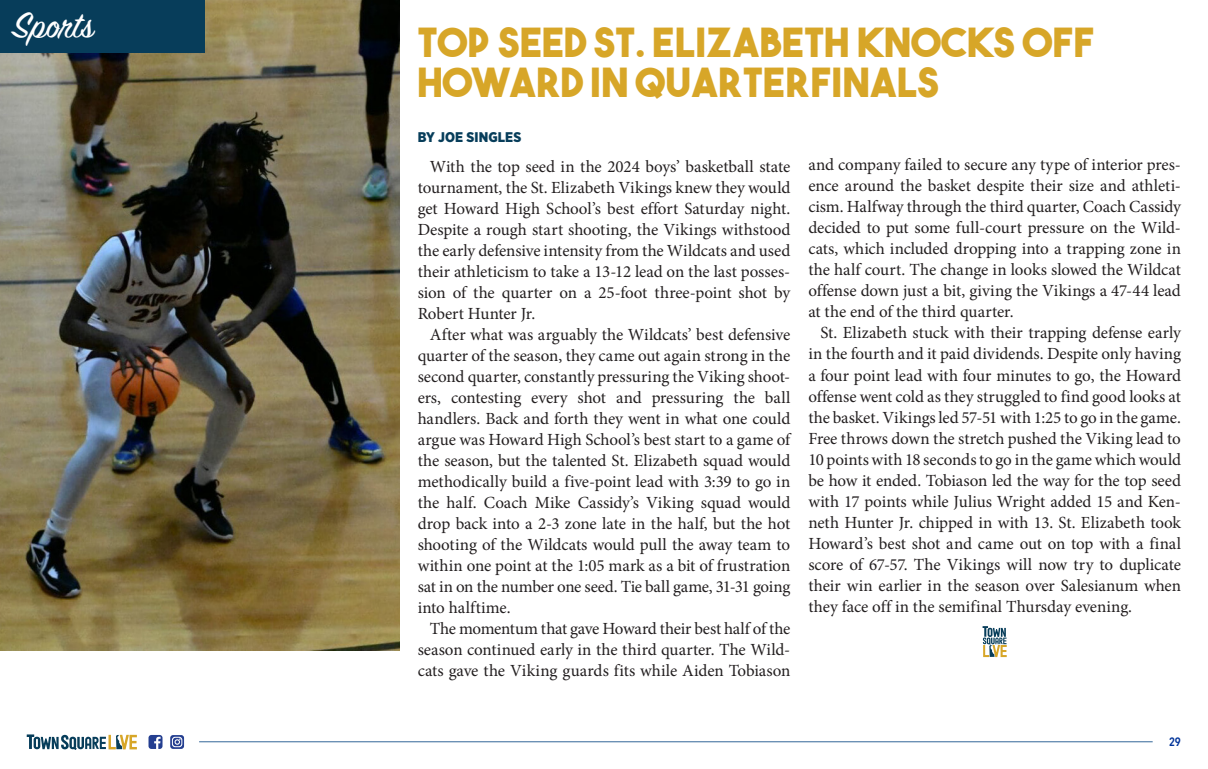
<style>
.page{position:relative;width:1208px;height:769px;background:#fff}
.page>*{position:absolute;margin:0;border:0;box-sizing:border-box;transform-origin:0 0}
.t1{font:40px/40px "The Bold Font";letter-spacing:.01em;color:#d7a628}
.t2{font:40px "Sign Painter House Script";color:#fff}
.body_copy{font:17px/21px "Minion Pro";letter-spacing:-.01em;color:#231f20;text-align:justify}
.t3{font:900 14px "Gotham Narrow";letter-spacing:.005em;color:#073d5a}
.t4{font:600 12px "Avenir Next Condensed";color:#039}
</style>
<div class="page">
<img style="left:0;top:0;width:399px;height:650px">
<hr style="left:199px;top:740px;width:953px;height:1px;background:#369">
<svg style="left:148px;top:735px;width:14px;height:13px"></svg>
<svg style="left:170px;top:735px;width:14px;height:13px"></svg>
<svg style="left:27px;top:734px;width:110px;height:15px"></svg>
<div style="left:0;top:0;width:204px;height:52px;background:#073d5a"></div>
<svg style="left:982px;top:626px;width:24px;height:30px"></svg>
<div style="left:397px;top:6px;width:717px;height:114px;background:#fff"></div>
<p class="t2" style="left:13px;top:0;width:82px">Sports</p>
<p class="t1" style="left:417px;top:22px;width:677px">TOP SEED ST. ELIZABETH KNOCKS OFF<br>HOWARD IN QUARTERFINALS</p>
<p class="t3" style="left:417px;top:127px;width:105px">BY JOE SINGLES</p>
<p class="body_copy" style="left:417px;top:156px;width:374px;text-indent:12px">With the top seed in the 2024 boys’ basketball state tournament, the St. Elizabeth Vikings knew they would get Howard High School’s best effort Saturday night.<br>Despite a rough start shooting, the Vikings withstood the early defensive intensity from the Wildcats and used their athleticism to take a 13-12 lead on the last posses&shy;sion of the quarter on a 25-foot three-point shot by Robert Hunter Jr.</p>
<p class="body_copy" style="left:417px;top:324px;width:374px;text-indent:12px">After what was arguably the Wildcats’ best defensive quarter of the season, they came out again strong in the second quarter, constantly pressuring the Viking shoot&shy;ers, contesting every shot and pressuring the ball handlers. Back and forth they went in what one could argue was Howard High School’s best start to a game of the season, but the talented St. Elizabeth squad would methodically build a five-point lead with 3:39 to go in the half. Coach Mike Cassidy’s Viking squad would drop back into a 2-3 zone late in the half, but the hot shooting of the Wildcats would pull the away team to within one point at the 1:05 mark as a bit of frustration sat in on the number one seed. Tie ball game, 31-31 going into halftime.</p>
<p class="body_copy" style="left:417px;top:617px;width:374px;text-indent:12px">The momentum that gave Howard their best half of the season continued early in the third quarter. The Wild&shy;cats gave the Viking guards fits while Aiden Tobiason</p>
<p class="body_copy" style="left:808px;top:154px;width:374px">and company failed to secure any type of interior pres&shy;ence around the basket despite their size and athleti&shy;cism. Halfway through the third quarter, Coach Cassidy decided to put some full-court pressure on the Wild&shy;cats, which included dropping into a trapping zone in the half court. The change in looks slowed the Wildcat offense down just a bit, giving the Vikings a 47-44 lead at the end of the third quarter.</p>
<p class="body_copy" style="left:808px;top:322px;width:374px;text-indent:12px">St. Elizabeth stuck with their trapping defense early in the fourth and it paid dividends. Despite only having a four point lead with four minutes to go, the Howard offense went cold as they struggled to find good looks at the basket. Vikings led 57-51 with 1:25 to go in the game.<br>Free throws down the stretch pushed the Viking lead to 10 points with 18 seconds to go in the game which would be how it ended. Tobiason led the way for the top seed with 17 points while Julius Wright added 15 and Ken&shy;neth Hunter Jr. chipped in with 13. St. Elizabeth took Howard’s best shot and came out on top with a final score of 67-57. The Vikings will now try to duplicate their win earlier in the season over Salesianum when they face off in the semifinal Thursday evening.</p>
<p class="t4" style="left:1168px;top:731px;width:13px">29</p>
</div>
